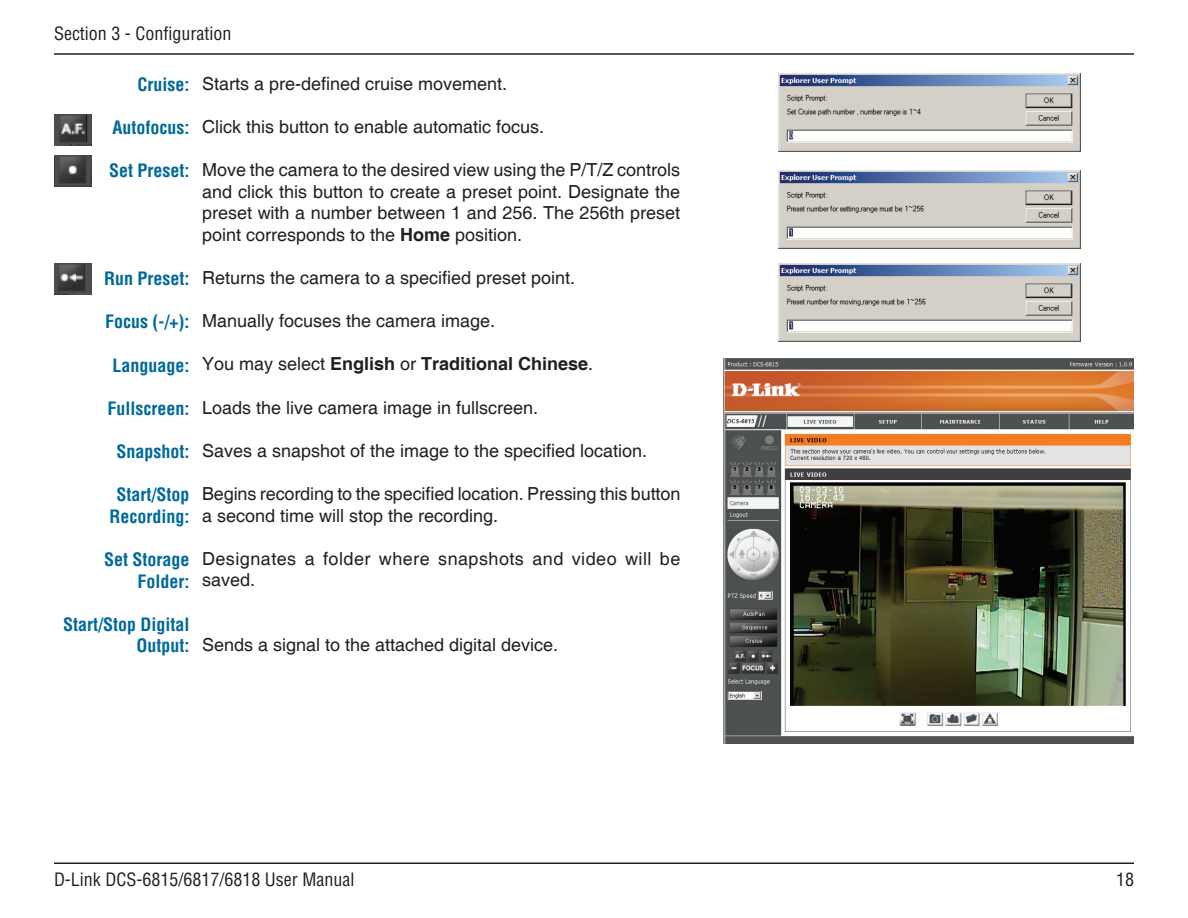
<style>
.page{position:relative;width:1188px;height:918px;background:#fff}
.page>*{position:absolute;margin:0;border:0;box-sizing:border-box;transform-origin:0 0}
.t1{font:18px/21.6px "Helvetica";color:#231f20;text-align:justify}
.t2{font:700 condensed 18px/21.6px "Helvetica";color:#00699b;text-align:right}
.t3{font:condensed 18px "Helvetica";color:#231f20}
.t4{font:18px/21.6px "Helvetica";letter-spacing:.025em;color:#231f20}
.t5{font:700 18px "Helvetica";color:#231f20}
.s1{font-weight:700}
.s2{font-weight:400}
</style>
<div class="page">
<hr style="left:54px;top:53px;width:1080px;height:2px;background:#231f20">
<hr style="left:54px;top:862px;width:1080px;height:2px;background:#231f20">
<img style="left:723px;top:358px;width:411px;height:386px">
<img style="left:54px;top:114px;width:37px;height:31px">
<img style="left:54px;top:155px;width:37px;height:31px">
<img style="left:54px;top:263px;width:37px;height:32px">
<img style="left:779px;top:263px;width:301px;height:78px">
<img style="left:779px;top:170px;width:301px;height:78px">
<img style="left:779px;top:74px;width:301px;height:77px">
<p class="t3" style="left:54px;top:22px;width:179px">Section 3 - Configuration</p>
<p class="t1" style="left:202px;top:73px;width:307px">Starts a pre-defined cruise movement.</p>
<p class="t1" style="left:202px;top:116px;width:344px">Click this button to enable automatic focus.</p>
<p class="t1" style="left:202px;top:160px;width:480px">Move the camera to the desired view using the P/T/Z controls and click this button to create a preset point. Designate the preset with a number between 1 and 256. The 256th preset point corresponds to the <span class="s1">Home</span> position.</p>
<p class="t1" style="left:202px;top:268px;width:375px">Returns the camera to a specified preset point.</p>
<p class="t1" style="left:202px;top:311px;width:295px">Manually focuses the camera image.</p>
<p class="t5" style="left:202px;top:353px;width:393px"><span class="s2">You may select</span> English <span class="s2">or</span> Traditional Chinese<span class="s2">.</span></p>
<p class="t1" style="left:202px;top:397px;width:338px">Loads the live camera image in fullscreen.</p>
<p class="t1" style="left:202px;top:440px;width:447px">Saves a snapshot of the image to the specified location.</p>
<p class="t1" style="left:202px;top:484px;width:480px">Begins recording to the specified location. Pressing this button a second time will stop the recording.</p>
<p class="t4" style="left:202px;top:548px;width:480px">Designates a folder where snapshots and video will be saved.</p>
<p class="t2" style="left:138px;top:73px;width:54px">Cruise:</p>
<p class="t2" style="left:113px;top:117px;width:79px">Autofocus:</p>
<p class="t2" style="left:109px;top:160px;width:82px">Set Preset:</p>
<p class="t2" style="left:104px;top:268px;width:87px">Run Preset:</p>
<p class="t2" style="left:105px;top:311px;width:86px">Focus (-/+):</p>
<p class="t2" style="left:113px;top:354px;width:79px">Language:</p>
<p class="t2" style="left:108px;top:397px;width:83px">Fullscreen:</p>
<p class="t2" style="left:117px;top:441px;width:75px">Snapshot:</p>
<p class="t2" style="left:110px;top:484px;width:81px;text-align:center">Start/Stop<br>Recording:</p>
<p class="t2" style="left:104px;top:549px;width:87px">Set Storage<br>Folder:</p>
<p class="t2" style="left:63px;top:613px;width:128px">Start/Stop Digital<br>Output:</p>
<p class="t1" style="left:202px;top:635px;width:358px">Sends a signal to the attached digital device.</p>
<p class="t3" style="left:54px;top:868px;width:302px">D-Link DCS-6815/6817/6818 User Manual</p>
<p class="t3" style="left:1116px;top:868px;width:19px">18</p>
</div>
